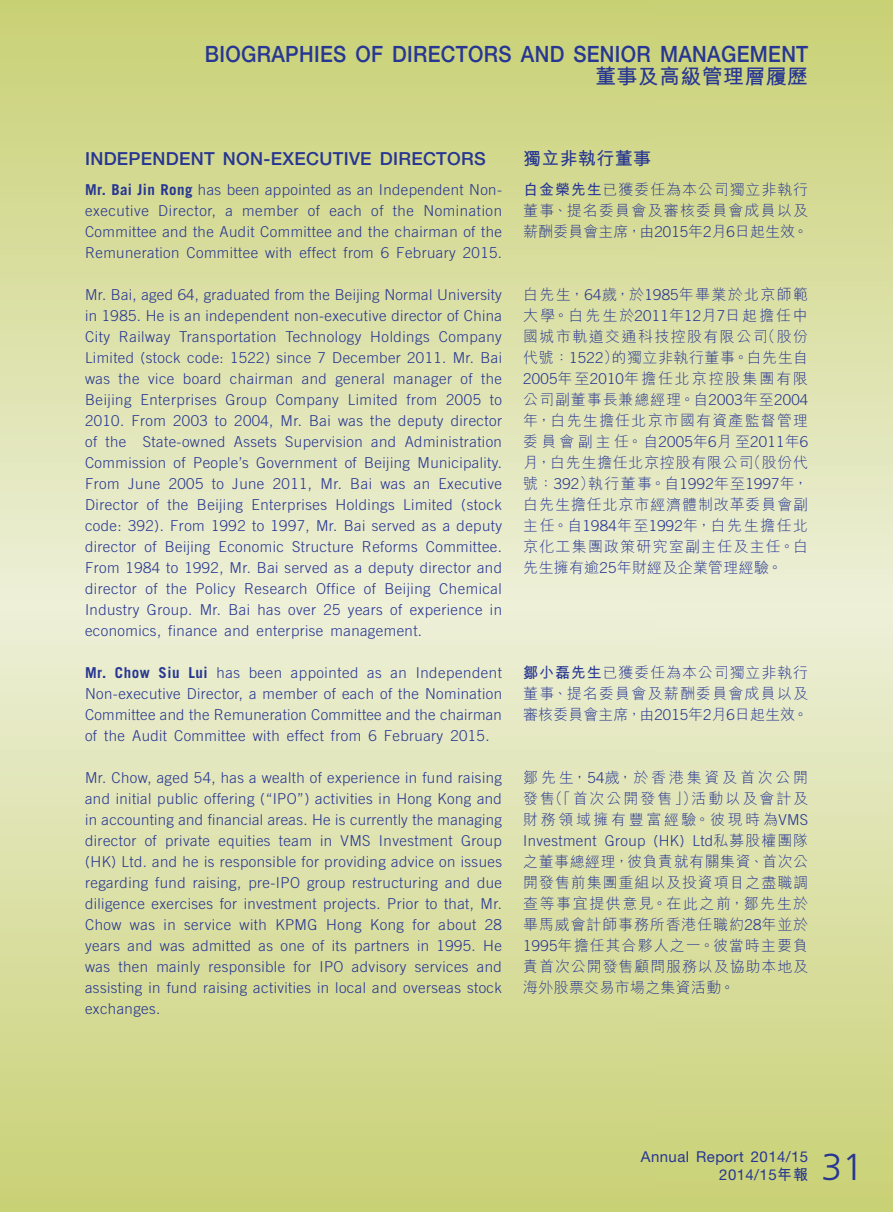
<style>
.page{position:relative;width:893px;height:1212px;background:#fff}
.page>*{position:absolute;margin:0;border:0;box-sizing:border-box;transform-origin:0 0}
.t1{font:300 37.5px "Frutiger LT Std";color:#273692}
.t2{font:500 22.5px "Helvetica Neue LT Std";letter-spacing:.015em;color:#273692;scale:.9 1}
.t3{font:21px "M Hei HK Bold E Ten B5 H";letter-spacing:.015em;color:#273692}
.t4{font:500 18px "Helvetica Neue LT Std";letter-spacing:.015em;color:#273692}
.t5{font:18px "M Hei HK Bold E Ten B5 H";letter-spacing:.015em;color:#273692}
.t6{font:300 15px/21px "Trade Gothic LT Std";letter-spacing:.025em;color:#273692;text-align:justify}
.t7{font:15px/21px "M Hei HK Light E Ten B5 H";letter-spacing:.07em;color:#273692;text-align:justify}
.t8{font:15px/18px "Helvetica Neue LT Std";letter-spacing:.025em;color:#273692;text-align:right}
.s1{font-weight:700}
.s2{font-family:"M Hei HK Bold E Ten B5 H"}
.s3{font-family:"Trade Gothic LT Std";font-weight:300}
.s4{font-family:"M Hei HK Light E Ten B5 H";font-weight:400}
</style>
<div class="page">
<h2 class="t2" style="left:205px;top:46px;width:672px">BIOGRAPHIES OF DIRECTORS AND SENIOR MANAGEMENT</h2>
<h3 class="t3" style="left:595px;top:68px;width:215px">董事及高級管理層履歷</h3>
<p class="t4" style="left:85px;top:152px;width:402px">INDEPENDENT NON-EXECUTIVE DIRECTORS</p>
<p class="t6" style="left:85px;top:180px;width:418px"><span class="s1">Mr. Bai Jin Rong</span> has been appointed as an Independent Non&shy;executive Director, a member of each of the Nomination Committee and the Audit Committee and the chairman of the Remuneration Committee with effect from 6 February 2015.</p>
<p class="t6" style="left:85px;top:285px;width:418px">Mr. Bai, aged 64, graduated from the Beijing Normal University in 1985. He is an independent non-executive director of China City Railway Transportation Technology Holdings Company Limited (stock code: 1522) since 7 December 2011. Mr. Bai was the vice board chairman and general manager of the Beijing Enterprises Group Company Limited from 2005 to 2010. From 2003 to 2004, Mr. Bai was the deputy director of the State-owned Assets Supervision and Administration Commission of People’s Government of Beijing Municipality.<br>From June 2005 to June 2011, Mr. Bai was an Executive Director of the Beijing Enterprises Holdings Limited (stock code: 392). From 1992 to 1997, Mr. Bai served as a deputy director of Beijing Economic Structure Reforms Committee.<br>From 1984 to 1992, Mr. Bai served as a deputy director and director of the Policy Research Office of Beijing Chemical Industry Group. Mr. Bai has over 25 years of experience in economics, finance and enterprise management.</p>
<p class="t6" style="left:85px;top:663px;width:418px"><span class="s1">Mr. Chow Siu Lui</span> has been appointed as an Independent Non-executive Director, a member of each of the Nomination Committee and the Remuneration Committee and the chairman of the Audit Committee with effect from 6 February 2015.</p>
<p class="t6" style="left:85px;top:768px;width:418px">Mr. Chow, aged 54, has a wealth of experience in fund raising and initial public offering (“IPO”) activities in Hong Kong and in accounting and financial areas. He is currently the managing director of private equities team in VMS Investment Group (HK) Ltd. and he is responsible for providing advice on issues regarding fund raising, pre-IPO group restructuring and due diligence exercises for investment projects. Prior to that, Mr.<br>Chow was in service with KPMG Hong Kong for about 28 years and was admitted as one of its partners in 1995. He was then mainly responsible for IPO advisory services and assisting in fund raising activities in local and overseas stock exchanges.</p>
<p class="t5" style="left:523px;top:152px;width:129px">獨立非執行董事</p>
<p class="t7" style="left:523px;top:181px;width:286px"><span class="s2">白金榮先生</span>已獲委任為本公司獨立非執行董事、提名委員會及審核委員會成員以及薪酬委員會主席，由<span class="s3">2015</span>年<span class="s3">2</span>月<span class="s3">6</span>日起生效。</p>
<p class="t7" style="left:523px;top:286px;width:286px">白先生，<span class="s3">64</span>歲，於<span class="s3">1985</span>年畢業於北京師範大學。白先生於<span class="s3">2011</span>年<span class="s3">12</span>月<span class="s3">7</span>日起擔任中國城市軌道交通科技控股有限公司（股份代號：<span class="s3">1522</span>）的獨立非執行董事。白先生自<span class="s3">2005</span>年至<span class="s3">2010</span>年擔任北京控股集團有限公司副董事長兼總經理。自<span class="s3">2003</span>年至<span class="s3">2004</span>年，白先生擔任北京市國有資產監督管理委員會副主任。自<span class="s3">2005</span>年<span class="s3">6</span>月至<span class="s3">2011</span>年<span class="s3">6</span>月，白先生擔任北京控股有限公司（股份代號：<span class="s3">392</span>）執行董事。自<span class="s3">1992</span>年至<span class="s3">1997</span>年，白先生擔任北京市經濟體制改革委員會副主任。自<span class="s3">1984</span>年至<span class="s3">1992</span>年，白先生擔任北京化工集團政策研究室副主任及主任。白先生擁有逾<span class="s3">25</span>年財經及企業管理經驗。</p>
<p class="t7" style="left:523px;top:663px;width:286px"><span class="s2">鄒小磊先生</span>已獲委任為本公司獨立非執行董事、提名委員會及薪酬委員會成員以及審核委員會主席，由<span class="s3">2015</span>年<span class="s3">2</span>月<span class="s3">6</span>日起生效。</p>
<p class="t7" style="left:523px;top:768px;width:286px">鄒先生，<span class="s3">54</span>歲，於香港集資及首次公開發售（「首次公開發售」）活動以及會計及財務領域擁有豐富經驗。彼現時為<span class="s3">VMS</span></p>
<p class="t6" style="left:523px;top:831px;width:286px">Investment Group (HK) Ltd<span class="s4">私募股權團隊</span></p>
<p class="t7" style="left:523px;top:852px;width:286px">之董事總經理，彼負責就有關集資、首次公開發售前集團重組以及投資項目之盡職調查等事宜提供意見。在此之前，鄒先生於畢馬威會計師事務所香港任職約<span class="s3">28</span>年並於<span class="s3">1995</span>年擔任其合夥人之一。彼當時主要負責首次公開發售顧問服務以及協助本地及海外股票交易市場之集資活動。</p>
<p class="t8" style="left:641px;top:1149px;width:169px">Annual Report 2014/15<br>2014/15<span class="s2">年報</span></p>
<h1 class="t1" style="left:821px;top:1145px;width:43px">31</h1>
</div>
